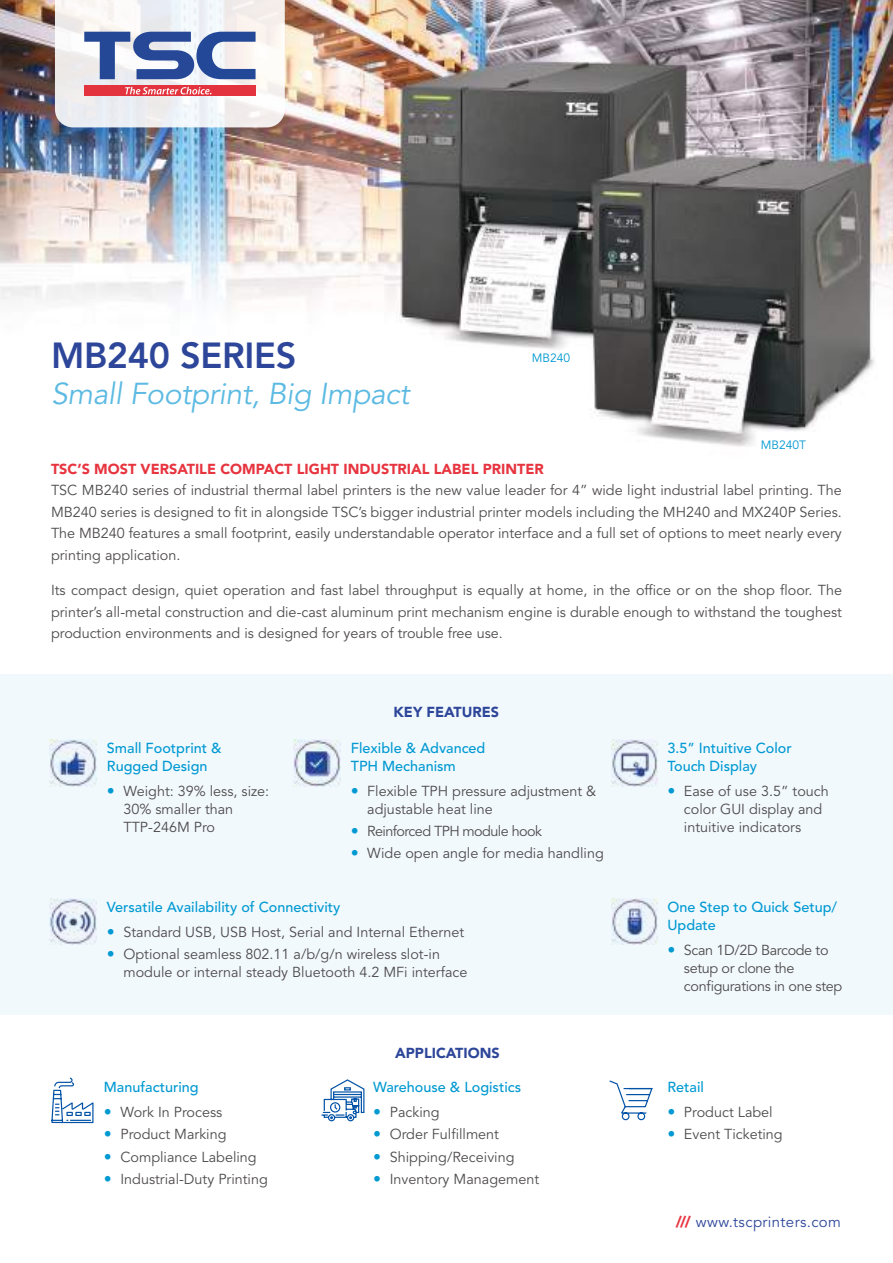
<style>
.page{position:relative;width:893px;height:1263px;background:#fff}
.page>*{position:absolute;margin:0;border:0;box-sizing:border-box;transform-origin:0 0}
.t1{font:800 36px "Avenir LT Pro";letter-spacing:-.01em;color:#2d4699}
.t2{font:italic 30px "Avenir LT Pro";letter-spacing:-.01em;color:#5cbae2}
.t3{font:15px "Avenir LT Std";letter-spacing:.025em;color:#2d4699}
.t4{font:14.4px/22.2px "Avenir LT Pro";color:#4e4b4c}
.t5{font:500 14.4px/18px "Avenir LT Pro";color:#0099d2}
.t6{font:14.4px/18px "Avenir LT Pro";letter-spacing:-.025em;color:#4e4b4c}
.t7{font:900 14.4px "Avenir LT Pro";color:#e73540}
.t8{font:900 14.4px "Avenir LT Pro";color:#2d4699}
.t9{font:12px "Avenir LT Pro";color:#0099d2}
.s1{font-family:"Avenir LT Pro";font-weight:900;color:#e73540}
</style>
<div class="page">
<img style="left:0;top:0;width:893px;height:675px">
<svg style="left:55px;top:0;width:230px;height:127px"></svg>
<div style="left:0;top:675px;width:893px;height:340px;background:#f2f9fd"></div>
<img style="left:50px;top:739px;width:46px;height:47px">
<img style="left:294px;top:739px;width:46px;height:47px">
<img style="left:611px;top:739px;width:47px;height:47px">
<img style="left:50px;top:898px;width:46px;height:46px">
<img style="left:611px;top:898px;width:47px;height:46px">
<svg style="left:51px;top:1077px;width:43px;height:47px"></svg>
<svg style="left:321px;top:1079px;width:44px;height:43px"></svg>
<svg style="left:609px;top:1080px;width:44px;height:41px"></svg>
<h1 class="t1" style="left:51px;top:335px;width:247px">MB240 SERIES</h1>
<h2 class="t2" style="left:51px;top:376px;width:360px">Small Footprint, Big Impact</h2>
<p class="t9" style="left:532px;top:351px;width:40px">MB240</p>
<p class="t9" style="left:761px;top:438px;width:47px">MB240T</p>
<p class="t7" style="left:51px;top:460px;width:494px">TSC’S MOST VERSATILE COMPACT LIGHT INDUSTRIAL LABEL PRINTER</p>
<p class="t4" style="left:51px;top:480px;width:792px;line-height:21.6px;text-align:justify">TSC MB240 series of industrial thermal label printers is the new value leader for 4” wide light industrial label printing. The MB240 series is designed to fit in alongside TSC’s bigger industrial printer models including the MH240 and MX240P Series.<br>The MB240 features a small footprint, easily understandable operator interface and a full set of options to meet nearly every printing application.</p>
<p class="t4" style="left:51px;top:579px;width:792px;line-height:21.6px;text-align:justify">Its compact design, quiet operation and fast label throughput is equally at home, in the office or on the shop floor. The printer’s all-metal construction and die-cast aluminum print mechanism engine is durable enough to withstand the toughest production environments and is designed for years of trouble free use.</p>
<p class="t5" style="left:107px;top:739px;width:116px">Small Footprint &amp;<br>Rugged Design</p>
<p class="t4" style="left:123px;top:782px;width:147px;line-height:18px">Weight: 39% less, size:<br>30% smaller than<br>TTP-246M Pro</p>
<p class="t8" style="left:394px;top:703px;width:107px">KEY FEATURES</p>
<p class="t5" style="left:351px;top:739px;width:136px">Flexible &amp; Advanced<br>TPH Mechanism</p>
<p class="t4" style="left:367px;top:782px;width:231px;line-height:18px">Flexible TPH pressure adjustment &amp; adjustable heat line</p>
<p class="t4" style="left:367px;top:820px;width:238px">Reinforced TPH module hook<br>Wide open angle for media handling</p>
<p class="t5" style="left:107px;top:898px;width:235px">Versatile Availability of Connectivity</p>
<p class="t4" style="left:123px;top:921px;width:342px">Standard USB, USB Host, Serial and Internal Ethernet<br>Optional seamless 802.11 a/b/g/n wireless slot-in</p>
<p class="t4" style="left:123px;top:961px;width:345px">module or internal steady Bluetooth 4.2 MFi interface</p>
<p class="t5" style="left:104px;top:1078px;width:96px">Manufacturing</p>
<p class="t4" style="left:120px;top:1101px;width:149px">Work In Process<br>Product Marking<br>Compliance Labeling<br>Industrial-Duty Printing</p>
<p class="t8" style="left:395px;top:1044px;width:106px">APPLICATIONS</p>
<p class="t5" style="left:373px;top:1078px;width:149px">Warehouse &amp; Logistics</p>
<p class="t4" style="left:390px;top:1101px;width:151px">Packing<br>Order Fulfillment<br>Shipping/Receiving<br>Inventory Management</p>
<p class="t5" style="left:667px;top:739px;width:126px">3.5” Intuitive Color<br>Touch Display</p>
<p class="t4" style="left:684px;top:782px;width:146px;line-height:18px">Ease of use 3.5” touch color GUI display and intuitive indicators</p>
<p class="t5" style="left:667px;top:898px;width:171px">One Step to Quick Setup/<br>Update</p>
<p class="t6" style="left:684px;top:941px;width:160px">Scan 1D/2D Barcode to setup or clone the configurations in one step</p>
<p class="t5" style="left:667px;top:1078px;width:38px">Retail</p>
<p class="t4" style="left:684px;top:1101px;width:100px">Product Label<br>Event Ticketing</p>
<p class="t3" style="left:676px;top:1213px;width:167px"><span class="s1">///</span> www.tscprinters.com</p>
</div>
